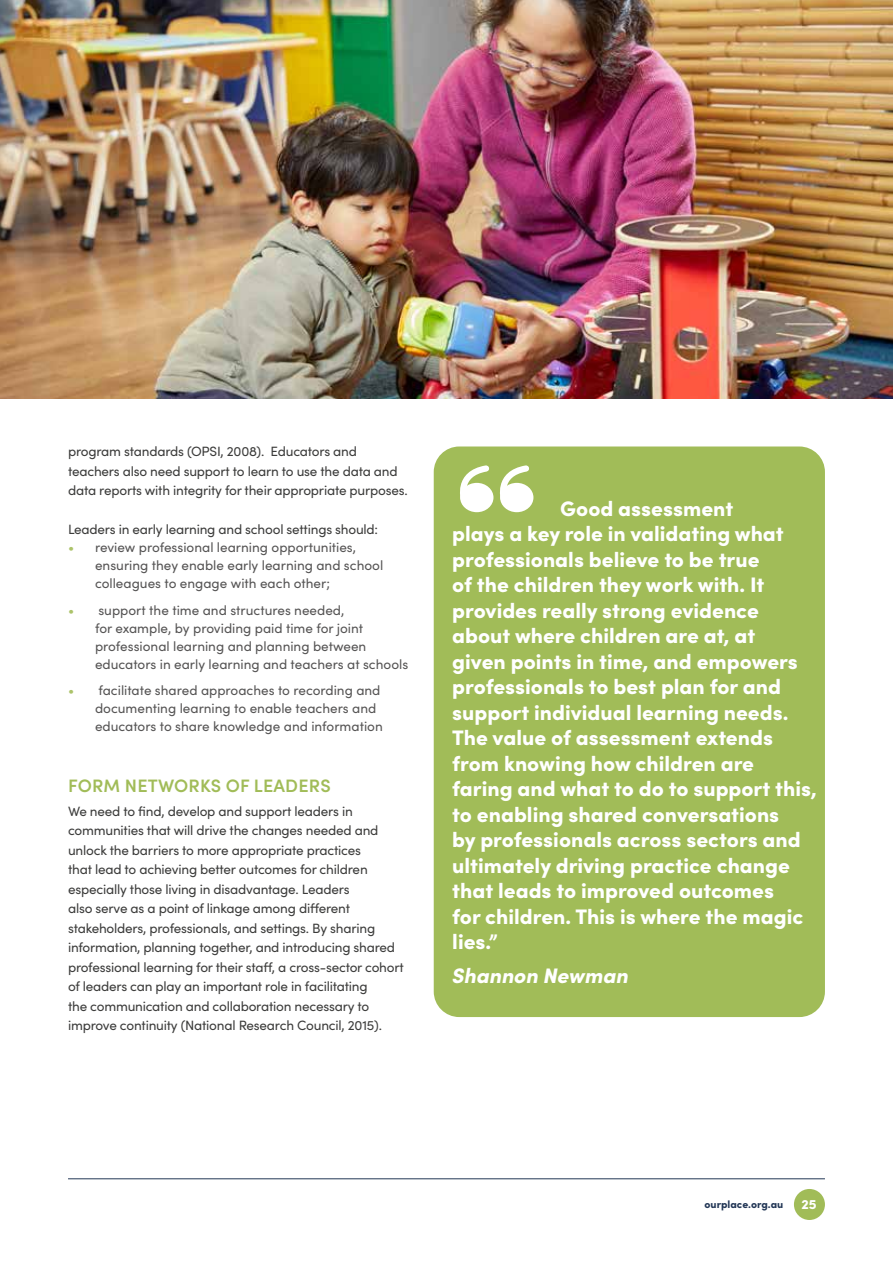
<style>
.page{position:relative;width:893px;height:1263px;background:#fff}
.page>*{position:absolute;margin:0;border:0;box-sizing:border-box;transform-origin:0 0}
.t1{font:900 21px/25.5px "Sofia Pro";color:#fff}
.t2{font:italic 900 21px "Sofia Pro";color:#fff}
.t3{font:600 18px "Sofia Pro";letter-spacing:.01em;color:#a1bc58}
.t4{font:13.5px/19.5px "Sofia Pro";letter-spacing:-.015em;color:#3c3c3b}
.t5{font:13.5px/18px "Sofia Pro";color:#555454}
.t6{font:900 13.5px "Sofia Pro";color:#fff}
.t7{font:900 10.5px "Sofia Pro";color:#233756}
.s1{color:#acc36a}
</style>
<div class="page">
<div style="left:794px;top:1189px;width:31px;height:31px;background:#a1bc58;border-radius:50%"></div>
<hr style="left:68px;top:1178px;width:757px;height:1px;background:#233756">
<div style="left:434px;top:446px;width:391px;height:571px;background:#a1bc58;border-radius:26px"></div>
<div style="left:500px;top:483px;width:33px;height:29px;background:#fff;border-radius:50%"></div>
<div style="left:460px;top:483px;width:33px;height:29px;background:#fff;border-radius:50%"></div>
<svg style="left:460px;top:465px;width:73px;height:40px"></svg>
<img style="left:0;top:0;width:893px;height:398px">
<p class="t4" style="left:68px;top:441px;width:341px">program standards (OPSI, 2008). Educators and teachers also need support to learn to use the data and data reports with integrity for their appropriate purposes.</p>
<p class="t4" style="left:68px;top:519px;width:312px">Leaders in early learning and school settings should:</p>
<p class="t5" style="left:95px;top:538px;width:290px;text-indent:-27px"><span class="s1">•</span> review professional learning opportunities, ensuring they enable early learning and school colleagues to engage with each other;</p>
<p class="t5" style="left:95px;top:600px;width:315px;text-indent:-27px"><span class="s1">•</span> support the time and structures needed,<br>for example, by providing paid time for joint professional learning and planning between educators in early learning and teachers at schools</p>
<p class="t5" style="left:95px;top:681px;width:289px;text-indent:-27px"><span class="s1">•</span> facilitate shared approaches to recording and documenting learning to enable teachers and educators to share knowledge and information</p>
<h2 class="t3" style="left:68px;top:772px;width:264px">FORM NETWORKS OF LEADERS</h2>
<p class="t4" style="left:68px;top:800px;width:337px">We need to find, develop and support leaders in communities that will drive the changes needed and unlock the barriers to more appropriate practices<br>that lead to achieving better outcomes for children especially those living in disadvantage. Leaders<br>also serve as a point of linkage among different stakeholders, professionals, and settings. By sharing information, planning together, and introducing shared professional learning for their staff, a cross-sector cohort of leaders can play an important role in facilitating<br>the communication and collaboration necessary to improve continuity (National Research Council, 2015).</p>
<p class="t1" style="left:452px;top:494px;width:366px;text-indent:108px">Good assessment<br>plays a key role in validating what professionals believe to be true<br>of the children they work with. It provides really strong evidence about where children are at, at<br>given points in time, and empowers professionals to best plan for and support individual learning needs.<br>The value of assessment extends from knowing how children are faring and what to do to support this, to enabling shared conversations<br>by professionals across sectors and ultimately driving practice change that leads to improved outcomes<br>for children. This is where the magic lies.”</p>
<h1 class="t2" style="left:452px;top:959px;width:178px">Shannon Newman</h1>
<p class="t7" style="left:704px;top:1196px;width:80px">ourplace.org.au</p>
<p class="t6" style="left:801px;top:1194px;width:17px">25</p>
</div>
